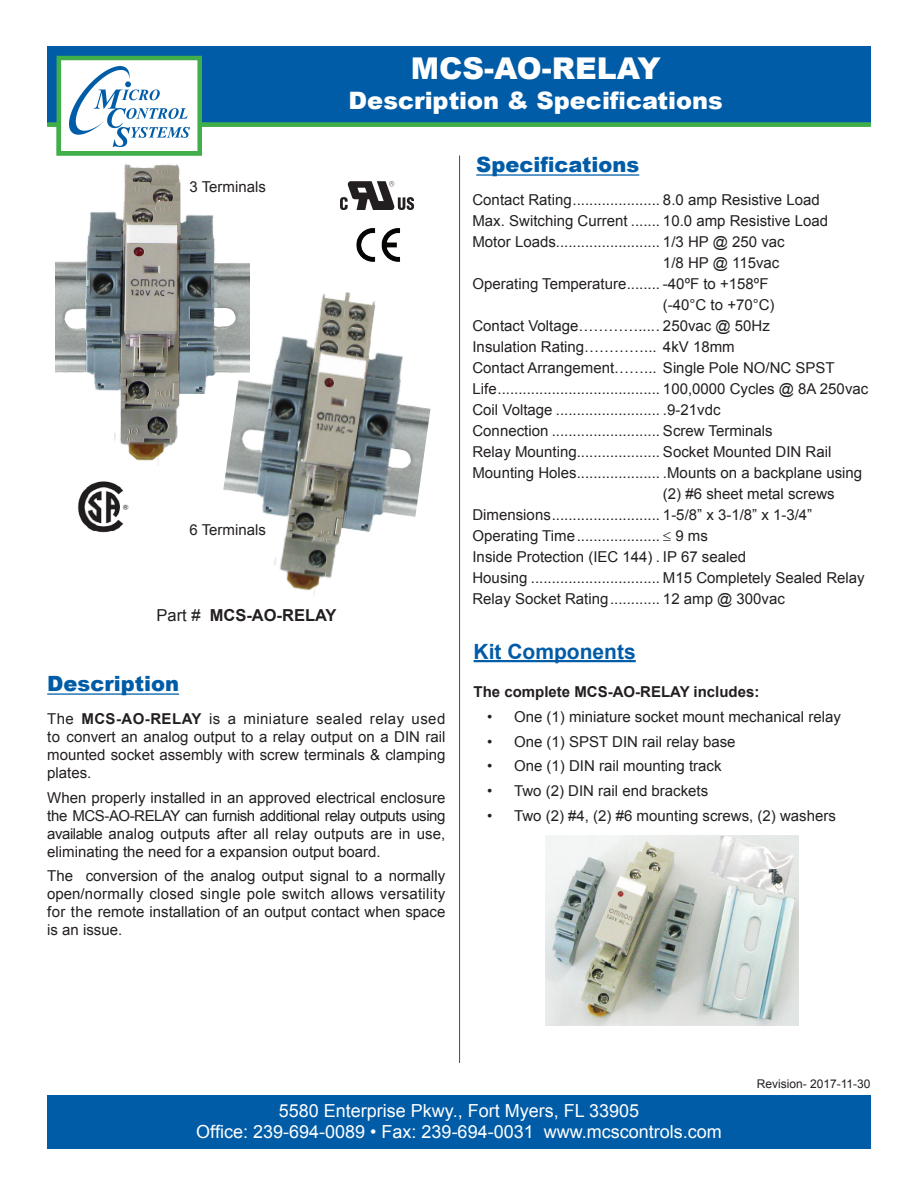
<style>
.page{position:relative;width:918px;height:1188px;background:#fff}
.page>*{position:absolute;margin:0;border:0;box-sizing:border-box;transform-origin:0 0}
.t1{font:900 30px "Arial";color:#fff}
.t2{font:900 24px "Arial";color:#fff}
.t3{font:900 21px "Arial";color:#015ca7}
.t4{font:700 21px "Arial";color:#015ca7}
.t5{font:18px/21.6px "Arial";color:#fff;text-align:center}
.t6{font:700 16.5px "Arial";color:#231f20}
.t7{font:15px/18px "Arial";color:#231f20;text-align:justify}
.t8{font:700 15px "Arial";color:#231f20}
.t9{font:12px "Arial";color:#231f20}
.s1{font-weight:400}
.s2{font-weight:700}
</style>
<div class="page">
<div style="left:47px;top:46px;width:824px;height:77px;background:#015ca7"></div>
<div style="left:47px;top:122px;width:824px;height:5px;background:#40ae49"></div>
<svg style="left:57px;top:56px;width:145px;height:100px;fill:#fff"></svg>
<hr style="left:47px;top:693px;width:132px;height:2px;background:#015ca7">
<hr style="left:476px;top:174px;width:163px;height:2px;background:#015ca7">
<div style="left:47px;top:1095px;width:824px;height:54px;background:#015ca7"></div>
<hr style="left:459px;top:156px;width:1px;height:907px;background:#015ca7">
<hr style="left:474px;top:660px;width:162px;height:2px;background:#015ca7">
<img style="left:55px;top:164px;width:194px;height:302px">
<img style="left:210px;top:275px;width:221px;height:321px">
<img style="left:546px;top:836px;width:253px;height:190px">
<img style="left:356px;top:228px;width:44px;height:34px">
<img style="left:78px;top:481px;width:51px;height:52px">
<img style="left:340px;top:181px;width:73px;height:28px">
<h1 class="t1" style="left:363px;top:47px;width:347px">The MCS-MAGNUM-N</h1>
<h2 class="t2" style="left:349px;top:83px;width:376px">Spe ifcations &amp; Description</h2>
<h1 class="t1" style="left:411px;top:47px;width:252px">MCS-AO-RELAY</h1>
<h2 class="t2" style="left:349px;top:83px;width:376px">Description &amp; Specifications</h2>
<p class="t7" style="left:189px;top:177px;width:78px">3 Terminals</p>
<p class="t7" style="left:189px;top:520px;width:78px">6 Terminals</p>
<p class="t6" style="left:157px;top:604px;width:182px"><span class="s1">Part #</span> MCS-AO-RELAY</p>
<h3 class="t3" style="left:47px;top:669px;width:133px">Description</h3>
<p class="t7" style="left:47px;top:710px;width:400px">The <span class="s2">MCS-AO-RELAY</span> is a miniature sealed relay used to convert an analog output to a relay output on a DIN rail mounted socket assembly with screw terminals &amp; clamping plates.</p>
<p class="t7" style="left:47px;top:789px;width:400px">When properly installed in an approved electrical enclosure the MCS-AO-RELAY can furnish additional relay outputs using available analog outputs after all relay outputs are in use, eliminating the need for a expansion output board.</p>
<p class="t7" style="left:47px;top:867px;width:400px">The conversion of the analog output signal to a normally open/normally closed single pole switch allows versatility for the remote installation of an output contact when space is an issue.</p>
<h3 class="t3" style="left:476px;top:150px;width:165px">Specifications</h3>
<p class="t7" style="left:472px;top:191px;width:349px">Contact Rating..................... 8.0 amp Resistive Load</p>
<p class="t7" style="left:472px;top:212px;width:357px">Max. Switching Current ....... 10.0 amp Resistive Load</p>
<p class="t7" style="left:472px;top:233px;width:314px">Motor Loads......................... 1/3 HP @ 250 vac</p>
<p class="t7" style="left:663px;top:254px;width:118px">1/8 HP @ 115vac</p>
<p class="t7" style="left:472px;top:275px;width:298px">Operating Temperature........ -40ºF to +158ºF</p>
<p class="t7" style="left:663px;top:296px;width:113px">(-40°C to +70°C)</p>
<p class="t7" style="left:472px;top:317px;width:299px">Contact Voltage…………..... 250vac @ 50Hz</p>
<p class="t7" style="left:472px;top:338px;width:264px">Insulation Rating…………... 4kV 18mm</p>
<p class="t7" style="left:472px;top:359px;width:364px">Contact Arrangement……... Single Pole NO/NC SPST</p>
<p class="t7" style="left:472px;top:380px;width:397px">Life....................................... 100,0000 Cycles @ 8A 250vac</p>
<p class="t7" style="left:472px;top:401px;width:250px">Coil Voltage ......................... .9-21vdc</p>
<p class="t7" style="left:472px;top:422px;width:302px">Connection .......................... Screw Terminals</p>
<p class="t7" style="left:472px;top:443px;width:360px">Relay Mounting.................... Socket Mounted DIN Rail</p>
<p class="t7" style="left:472px;top:464px;width:391px">Mounting Holes.................... .Mounts on a backplane using</p>
<p class="t7" style="left:663px;top:485px;width:173px">(2) #6 sheet metal screws</p>
<p class="t7" style="left:472px;top:506px;width:341px">Dimensions.......................... 1-5/8” x 3-1/8” x 1-3/4”</p>
<p class="t7" style="left:472px;top:527px;width:237px">Operating Time.................... ≤ 9 ms</p>
<p class="t7" style="left:472px;top:548px;width:275px">Inside Protection (IEC 144) . IP 67 sealed</p>
<p class="t7" style="left:472px;top:569px;width:394px">Housing ............................... M15 Completely Sealed Relay</p>
<p class="t7" style="left:472px;top:590px;width:314px">Relay Socket Rating............ 12 amp @ 300vac</p>
<h3 class="t4" style="left:474px;top:638px;width:164px">Kit Components</h3>
<p class="t8" style="left:474px;top:682px;width:287px">The complete MCS-AO-RELAY includes:</p>
<p class="t7" style="left:487px;top:708px;width:355px">• One (1) miniature socket mount mechanical relay</p>
<p class="t7" style="left:487px;top:733px;width:250px">• One (1) SPST DIN rail relay base</p>
<p class="t7" style="left:487px;top:757px;width:236px">• One (1) DIN rail mounting track</p>
<p class="t7" style="left:487px;top:782px;width:223px">• Two (2) DIN rail end brackets</p>
<p class="t7" style="left:487px;top:807px;width:350px">• Two (2) #4, (2) #6 mounting screws, (2) washers</p>
<p class="t9" style="left:757px;top:1076px;width:115px">Revision- 2017-11-30</p>
<p class="t5" style="left:196px;top:1100px;width:527px">5580 Enterprise Pkwy., Fort Myers, FL 33905<br>Office: 239-694-0089 • Fax: 239-694-0031 www.mcscontrols.com</p>
</div>
